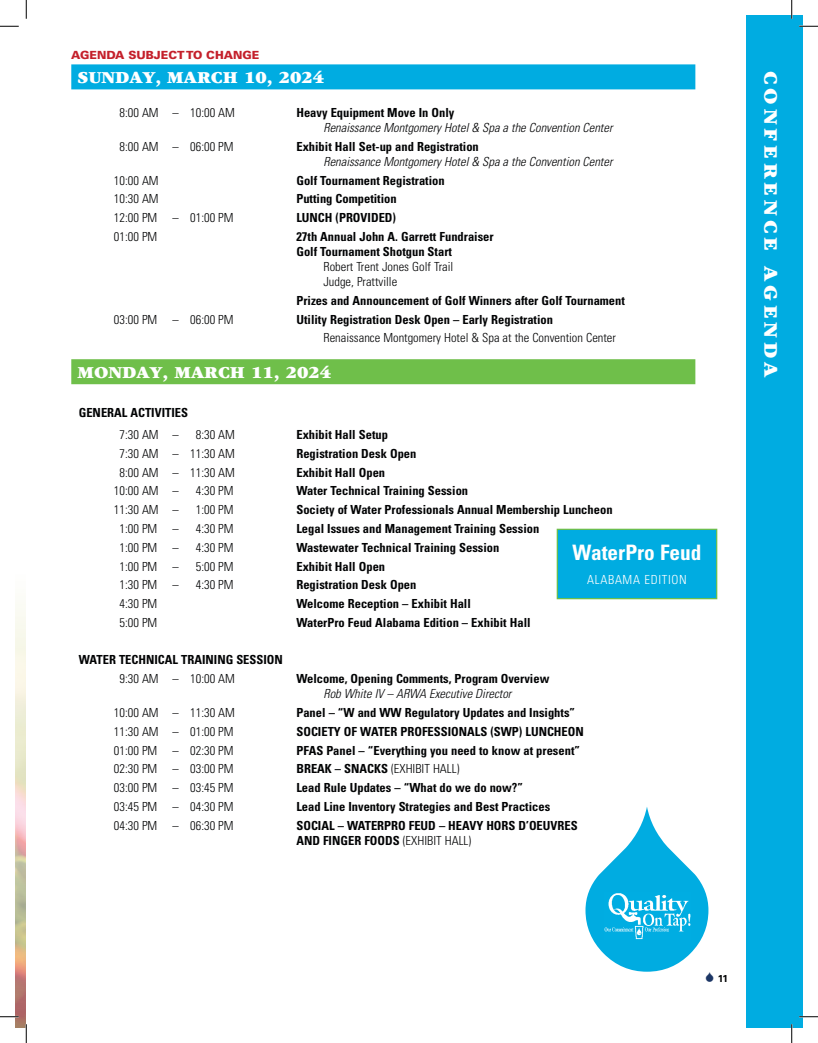
<style>
.page{position:relative;width:818px;height:1043px;background:#fff}
.page>*{position:absolute;margin:0;border:0;box-sizing:border-box;transform-origin:0 0}
.t1{font:700 condensed 21.25px "Univers LT Std";color:#fff}
.t2{font:900 20px "Garamond";letter-spacing:.2em;color:#fff}
.t3{font:900 17.5px "Garamond";color:#fff}
.t4{font:700 condensed 12.5px/15px "Univers LT Std";color:#020304}
.t5{font:300 condensed 12.5px/15px "Univers LT Std";color:#020304}
.t6{font:italic 300 condensed 12.5px "Univers LT Std";color:#020304}
.t7{font:300 condensed 12.5px "Univers LT Std";letter-spacing:.055em;color:#fff}
.t8{font:900 11.25px "Univers LT Std";color:#c4202b}
.t9{font:700 10px "Univers LT Std";color:#020304}
.s1{font-weight:700}
.s2{font-weight:300}
.s3{font-family:"Mostly Waves";font-weight:400;color:#1c3665}
</style>
<div class="page">
<img style="left:15px;top:604px;width:11px;height:423px">
<div style="left:746px;top:15px;width:56px;height:1013px;background:#00ace1"></div>
<div style="left:71px;top:64px;width:624px;height:25px;background:#00ace1"></div>
<div style="left:71px;top:359px;width:624px;height:25px;background:#6fbf4a"></div>
<div style="left:557px;top:529px;width:159px;height:69px;background:#00ace1"></div>
<div style="left:556px;top:528px;width:161px;height:71px;border:1px solid #6fbf4a"></div>
<svg style="left:585px;top:807px;width:123px;height:164px"></svg>
<div style="left:591px;top:888px;width:112px;height:55px;background:#00ace1;border-radius:15px"></div>
<img style="left:604px;top:893px;width:86px;height:46px">
<svg style="left:0;top:25px;width:19px;height:2px"></svg>
<svg style="left:799px;top:25px;width:19px;height:2px"></svg>
<svg style="left:0;top:1015px;width:19px;height:2px"></svg>
<svg style="left:799px;top:1015px;width:19px;height:2px"></svg>
<svg style="left:25px;top:0;width:2px;height:19px"></svg>
<svg style="left:25px;top:1024px;width:2px;height:18px"></svg>
<svg style="left:790px;top:0;width:2px;height:19px"></svg>
<svg style="left:790px;top:1024px;width:2px;height:18px"></svg>
<p class="t8" style="left:71px;top:48px;width:190px">AGENDA SUBJECT TO CHANGE</p>
<h3 class="t3" style="left:77px;top:68px;width:248px">SUNDAY, MARCH 10, 2024</h3>
<p class="t5" style="left:119px;top:105px;width:117px">8:00 AM – 10:00 AM</p>
<p class="t4" style="left:296px;top:105px;width:160px">Heavy Equipment Move In Only</p>
<p class="t6" style="left:323px;top:120px;width:290px">Renaissance Montgomery Hotel &amp; Spa a the Convention Center</p>
<p class="t5" style="left:119px;top:139px;width:115px">8:00 AM – 06:00 PM</p>
<p class="t4" style="left:296px;top:139px;width:184px">Exhibit Hall Set-up and Registration</p>
<p class="t6" style="left:323px;top:154px;width:290px">Renaissance Montgomery Hotel &amp; Spa a the Convention Center</p>
<p class="t5" style="left:114px;top:173px;width:46px">10:00 AM</p>
<p class="t4" style="left:296px;top:173px;width:150px">Golf Tournament Registration</p>
<p class="t5" style="left:114px;top:191px;width:46px">10:30 AM</p>
<p class="t4" style="left:296px;top:191px;width:102px">Putting Competition</p>
<p class="t5" style="left:114px;top:210px;width:121px">12:00 PM – 01:00 PM</p>
<p class="t4" style="left:296px;top:210px;width:101px">LUNCH (PROVIDED)</p>
<p class="t5" style="left:114px;top:229px;width:45px">01:00 PM</p>
<p class="t4" style="left:296px;top:229px;width:199px">27th Annual John A. Garrett Fundraiser<br>Golf Tournament Shotgun Start</p>
<p class="t5" style="left:323px;top:259px;width:131px">Robert Trent Jones Golf Trail<br>Judge, Prattville</p>
<p class="t4" style="left:296px;top:293px;width:330px">Prizes and Announcement of Golf Winners after Golf Tournament</p>
<p class="t5" style="left:114px;top:312px;width:121px">03:00 PM – 06:00 PM</p>
<p class="t4" style="left:296px;top:311px;width:258px">Utility Registration Desk Open – Early Registration</p>
<p class="t5" style="left:323px;top:330px;width:294px">Renaissance Montgomery Hotel &amp; Spa at the Convention Center</p>
<h3 class="t3" style="left:77px;top:363px;width:255px">MONDAY, MARCH 11, 2024</h3>
<p class="t4" style="left:79px;top:405px;width:111px">GENERAL ACTIVITIES</p>
<p class="t5" style="left:119px;top:427px;width:61px">7:30 AM –</p>
<p class="t5" style="left:196px;top:427px;width:41px">8:30 AM</p>
<p class="t4" style="left:296px;top:427px;width:93px">Exhibit Hall Setup</p>
<p class="t5" style="left:119px;top:446px;width:117px">7:30 AM – 11:30 AM</p>
<p class="t4" style="left:296px;top:446px;width:121px">Registration Desk Open</p>
<p class="t5" style="left:119px;top:464px;width:117px">8:00 AM – 11:30 AM</p>
<p class="t4" style="left:296px;top:464px;width:90px">Exhibit Hall Open</p>
<p class="t5" style="left:114px;top:483px;width:66px">10:00 AM –</p>
<p class="t5" style="left:196px;top:483px;width:39px">4:30 PM</p>
<p class="t4" style="left:296px;top:483px;width:173px">Water Technical Training Session</p>
<p class="t5" style="left:114px;top:502px;width:66px">11:30 AM –</p>
<p class="t5" style="left:196px;top:502px;width:39px">1:00 PM</p>
<p class="t4" style="left:296px;top:502px;width:317px">Society of Water Professionals Annual Membership Luncheon</p>
<p class="t5" style="left:119px;top:521px;width:61px">1:00 PM –</p>
<p class="t5" style="left:196px;top:521px;width:39px">4:30 PM</p>
<p class="t4" style="left:296px;top:521px;width:244px">Legal Issues and Management Training Session</p>
<p class="t5" style="left:119px;top:540px;width:61px">1:00 PM –</p>
<p class="t5" style="left:196px;top:540px;width:39px">4:30 PM</p>
<p class="t4" style="left:296px;top:539px;width:204px">Wastewater Technical Training Session</p>
<p class="t5" style="left:119px;top:558px;width:61px">1:00 PM –</p>
<p class="t5" style="left:196px;top:558px;width:39px">5:00 PM</p>
<p class="t4" style="left:296px;top:558px;width:90px">Exhibit Hall Open</p>
<p class="t5" style="left:119px;top:577px;width:61px">1:30 PM –</p>
<p class="t5" style="left:196px;top:577px;width:39px">4:30 PM</p>
<p class="t4" style="left:296px;top:577px;width:121px">Registration Desk Open</p>
<p class="t5" style="left:119px;top:596px;width:39px">4:30 PM</p>
<p class="t4" style="left:296px;top:596px;width:176px">Welcome Reception – Exhibit Hall</p>
<p class="t5" style="left:119px;top:615px;width:39px">5:00 PM</p>
<p class="t4" style="left:296px;top:615px;width:236px">WaterPro Feud Alabama Edition – Exhibit Hall</p>
<p class="t4" style="left:79px;top:652px;width:206px">WATER TECHNICAL TRAINING SESSION</p>
<p class="t5" style="left:119px;top:671px;width:117px">9:30 AM – 10:00 AM</p>
<p class="t4" style="left:296px;top:671px;width:254px">Welcome, Opening Comments, Program Overview</p>
<p class="t6" style="left:323px;top:686px;width:189px">Rob White IV – ARWA Executive Director</p>
<p class="t5" style="left:114px;top:705px;width:122px">10:00 AM – 11:30 AM</p>
<p class="t4" style="left:296px;top:705px;width:280px">Panel – “W and WW Regulatory Updates and Insights”</p>
<p class="t5" style="left:114px;top:724px;width:121px">11:30 AM – 01:00 PM</p>
<p class="t4" style="left:296px;top:723px;width:289px">SOCIETY OF WATER PROFESSIONALS (SWP) LUNCHEON</p>
<p class="t5" style="left:114px;top:742px;width:121px">01:00 PM – 02:30 PM</p>
<p class="t4" style="left:296px;top:742px;width:285px">PFAS Panel – “Everything you need to know at present”</p>
<p class="t5" style="left:114px;top:761px;width:121px">02:30 PM – 03:00 PM</p>
<p class="t5" style="left:296px;top:761px;width:164px"><span class="s1">BREAK – SNACKS</span> (EXHIBIT HALL)</p>
<p class="t5" style="left:114px;top:780px;width:121px">03:00 PM – 03:45 PM</p>
<p class="t4" style="left:296px;top:780px;width:228px">Lead Rule Updates – “What do we do now?”</p>
<p class="t5" style="left:114px;top:799px;width:121px">03:45 PM – 04:30 PM</p>
<p class="t4" style="left:296px;top:799px;width:255px">Lead Line Inventory Strategies and Best Practices</p>
<p class="t5" style="left:114px;top:817px;width:121px">04:30 PM – 06:30 PM</p>
<p class="t4" style="left:296px;top:817px;width:283px">SOCIAL – WATERPRO FEUD – HEAVY HORS D’OEUVRES<br>AND FINGER FOODS <span class="s2">(EXHIBIT HALL)</span></p>
<h1 class="t1" style="left:572px;top:539px;width:130px">WaterPro Feud</h1>
<p class="t7" style="left:587px;top:571px;width:101px">ALABAMA EDITION</p>
<h2 class="t2" style="left:781px;top:71px;width:309px;rotate:90deg">CONFERENCE AGENDA</h2>
<p class="t9" style="left:705px;top:972px;width:24px"><span class="s3">A</span> 11</p>
</div>
